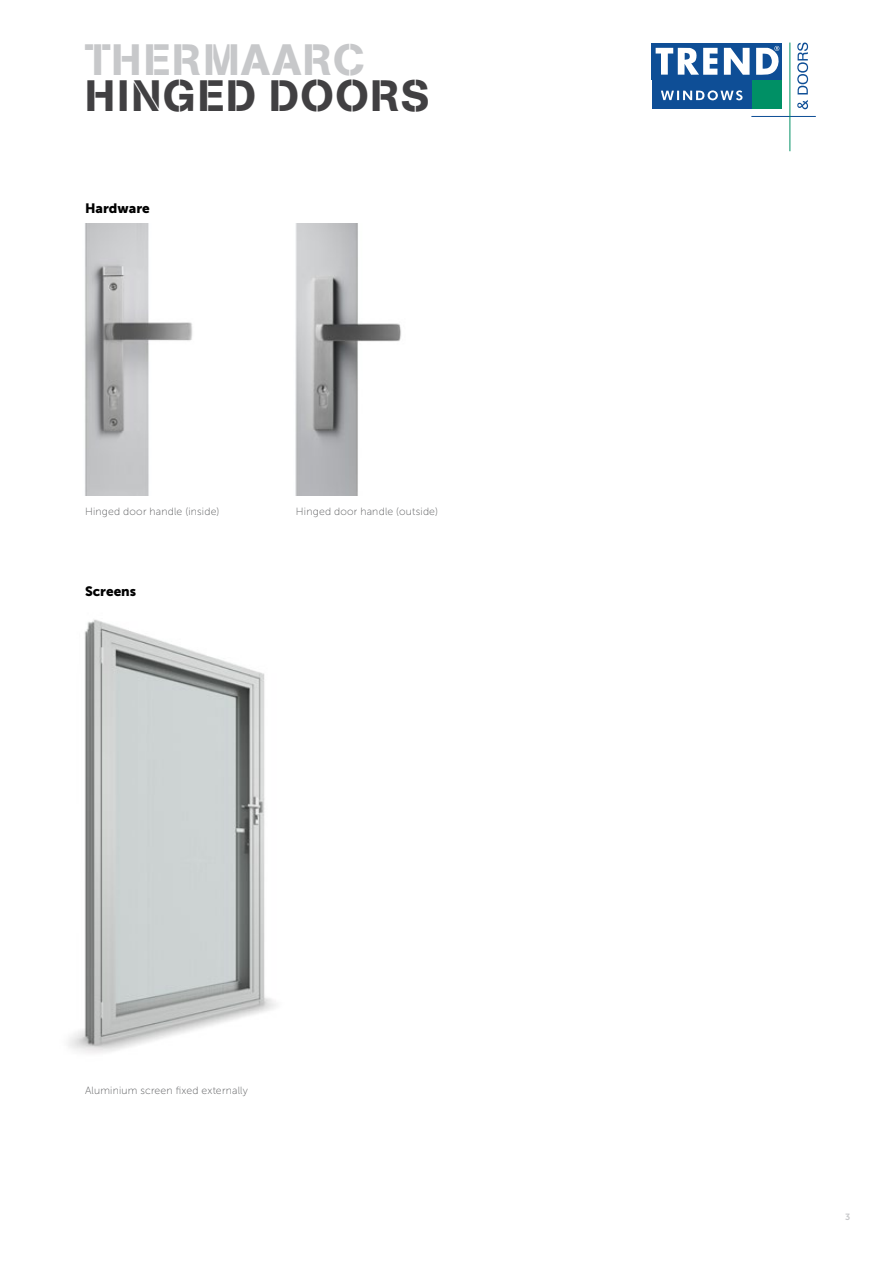
<style>
.page{position:relative;width:893px;height:1263px;background:#fff}
.page>*{position:absolute;margin:0;border:0;box-sizing:border-box;transform-origin:0 0}
.t1{font:43.5px "AG Book Std Stencil";letter-spacing:.03em;color:#414042}
.t2{font:43.5px "AG Book Std Stencil";letter-spacing:.04em;color:#c7c8ca}
.t3{font:13.5px "Museo Sans 900";color:#000}
.t4{font:10.5px "Museo Sans 100";letter-spacing:.02em;color:#58595b}
.t5{font:9px "Museo Sans 700";color:#c7c8ca}
</style>
<div class="page">
<hr style="left:751px;top:116px;width:65px;height:1px;background:#0e4e96">
<div style="left:652px;top:43px;width:130px;height:37px;background:#0e4e96"></div>
<div style="left:652px;top:81px;width:99px;height:28px;background:#0e4e96"></div>
<div style="left:753px;top:81px;width:29px;height:28px;background:#009065"></div>
<svg style="left:724px;top:48px;width:26px;height:27px"></svg>
<svg style="left:756px;top:46px;width:24px;height:29px"></svg>
<svg style="left:656px;top:48px;width:62px;height:27px"></svg>
<hr style="left:789px;top:43px;width:1px;height:108px;background:#009065">
<svg style="left:661px;top:90px;width:81px;height:10px"></svg>
<svg style="left:797px;top:43px;width:11px;height:66px"></svg>
<img style="left:68px;top:619px;width:208px;height:434px">
<img style="left:295px;top:224px;width:106px;height:272px">
<img style="left:85px;top:224px;width:108px;height:272px">
<h1 class="t2" style="left:85px;top:34px;width:280px">THERMAARC</h1>
<h1 class="t1" style="left:85px;top:70px;width:346px">HINGED DOORS</h1>
<p class="t3" style="left:85px;top:201px;width:66px">Hardware</p>
<p class="t4" style="left:85px;top:506px;width:136px">Hinged door handle (inside)</p>
<p class="t4" style="left:296px;top:506px;width:144px">Hinged door handle (outside)</p>
<p class="t3" style="left:85px;top:584px;width:53px">Screens</p>
<p class="t4" style="left:85px;top:1084px;width:164px">Aluminium screen fixed externally</p>
<p class="t5" style="left:845px;top:1212px;width:7px">3</p>
</div>
